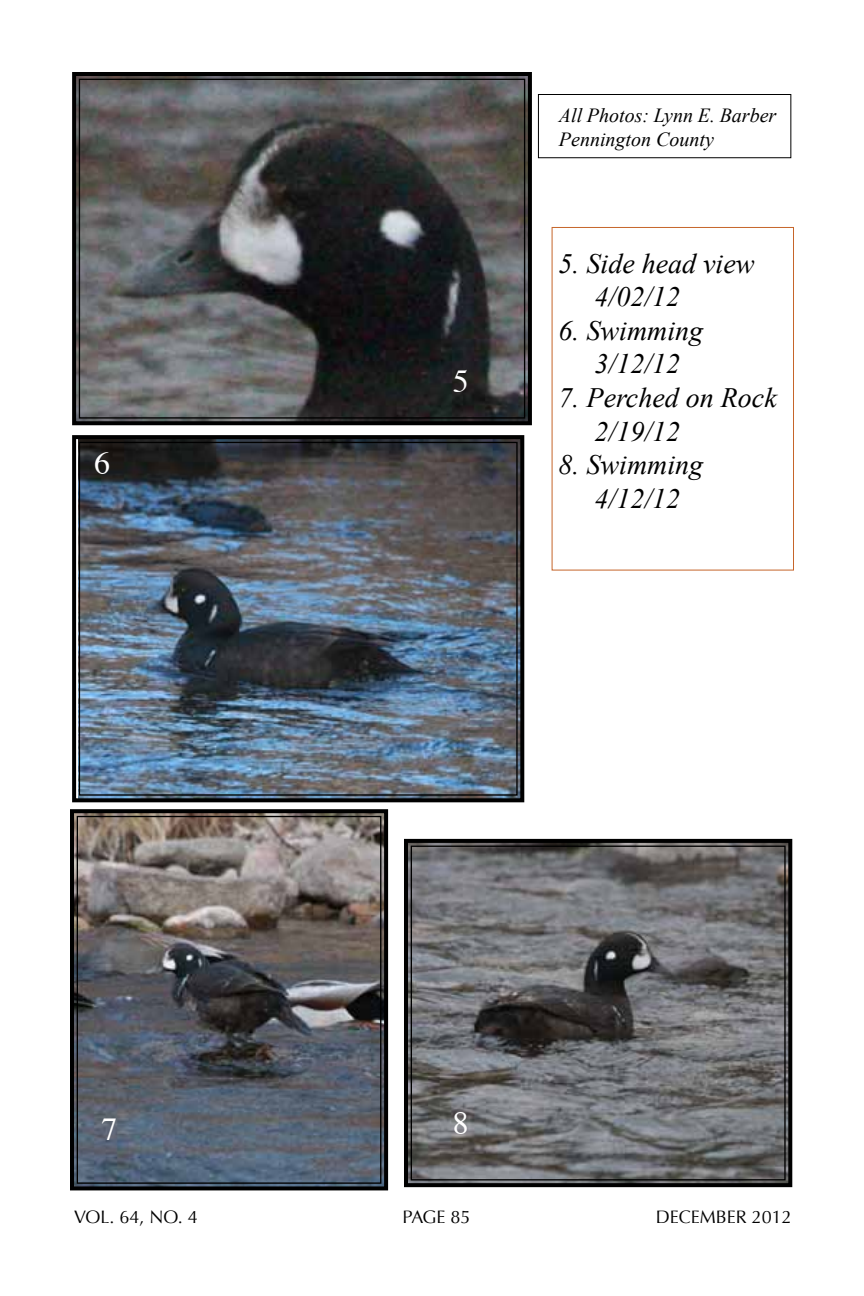
<style>
.page{position:relative;width:864px;height:1296px;background:#fff}
.page>*{position:absolute;margin:0;border:0;box-sizing:border-box;transform-origin:0 0}
.t1{font:32px "Times";color:#fff}
.t2{font:italic 28px/33.6px "Times New Roman";color:#000}
.t3{font:italic 20px/24px "Times New Roman";color:#000}
.t4{font:18px "Optima";color:#000}
</style>
<div class="page">
<div style="left:538px;top:94px;width:253px;height:64px;border:1px solid #000"></div>
<svg style="left:72px;top:72px;width:460px;height:354px;background:#4c4c4d"></svg>
<div style="left:79px;top:79px;width:446px;height:340px;border:1px solid #000"></div>
<img style="left:72px;top:435px;width:453px;height:368px">
<div style="left:79px;top:442px;width:439px;height:354px;border:1px solid #000"></div>
<img style="left:70px;top:809px;width:319px;height:382px">
<div style="left:77px;top:816px;width:304px;height:368px;border:1px solid #000"></div>
<svg style="left:404px;top:838px;width:389px;height:350px;background:#67676a"></svg>
<div style="left:411px;top:846px;width:375px;height:335px;border:1px solid #000"></div>
<div style="left:552px;top:227px;width:242px;height:344px;border:1px solid #c6652a"></div>
<p class="t1" style="left:94px;top:434px;width:17px">6</p>
<p class="t1" style="left:453px;top:351px;width:17px">5</p>
<p class="t3" style="left:559px;top:103px;width:219px">All Photos: Lynn E. Barber<br>Pennington County</p>
<p class="t2" style="left:595px;top:246px;width:161px;text-indent:-36px">5. Side head view<br>4/02/12</p>
<p class="t2" style="left:559px;top:313px;width:146px;text-align:center">6. Swimming<br>3/12/12</p>
<p class="t2" style="left:595px;top:380px;width:184px;text-indent:-36px">7. Perched on Rock<br>2/19/12</p>
<p class="t2" style="left:559px;top:447px;width:146px;text-align:center">8. Swimming<br>4/12/12</p>
<p class="t1" style="left:101px;top:1099px;width:17px">7</p>
<p class="t1" style="left:453px;top:1093px;width:17px">8</p>
<p class="t4" style="left:74px;top:1206px;width:125px">VO L. 64, NO. 4</p>
<p class="t4" style="left:402px;top:1206px;width:12px">PAGE</p>
<p class="t4" style="left:451px;top:1206px;width:22px">85</p>
<p class="t4" style="left:656px;top:1206px;width:138px">DECEMBER 2012</p>
</div>
